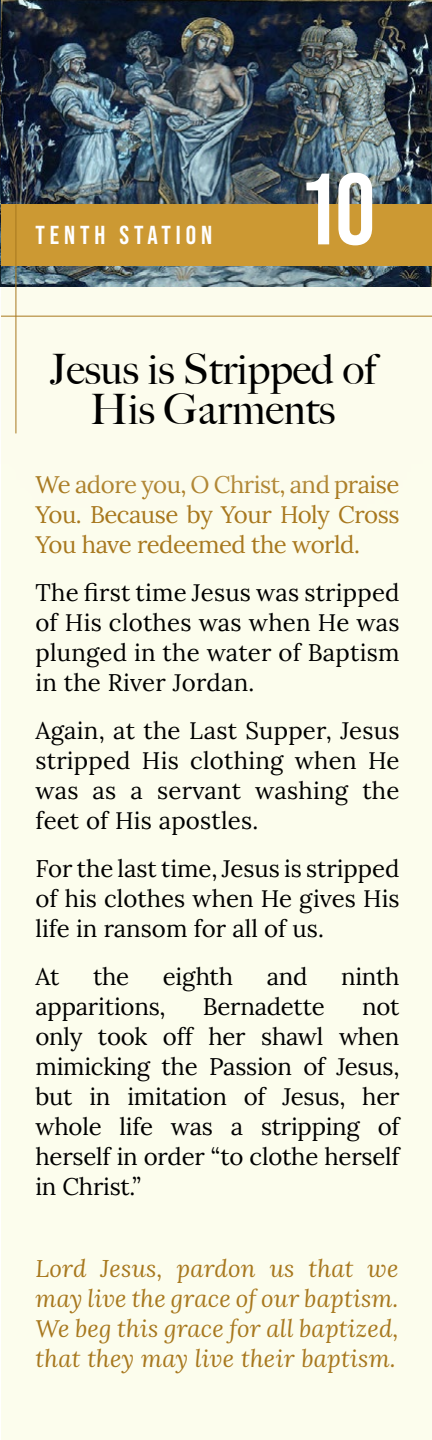
<style>
.page{position:relative;width:432px;height:1440px;background:#fff}
.page>*{position:absolute;margin:0;border:0;box-sizing:border-box;transform-origin:0 0}
.t1{font:700 101px "Bebas Neue Pro";color:#fff}
.t2{font:500 42px/40px "Big Caslon";color:#000;text-align:center}
.t3{font:700 26px "Bebas Neue Pro";letter-spacing:.19em;color:#fff}
.t4{font:24px/30px "Lora";color:#000;text-align:justify}
.t5{font:italic 24px/30px "Lora";letter-spacing:.01em;color:#a8781e;text-align:justify}
.t6{font:24px/30px "Lora";letter-spacing:-.02em;color:#a8781e;text-align:justify}
</style>
<div class="page">
<div style="left:1px;top:0;width:431px;height:1440px;background:#fcfded"></div>
<div style="left:0;top:271px;width:432px;height:240px;background:#fcfced"></div>
<img style="left:0;top:0;width:432px;height:287px">
<div style="left:1px;top:204px;width:431px;height:62px;background:#c93"></div>
<hr style="left:1px;top:316px;width:431px;height:1px;background:#a8781e">
<hr style="left:15px;top:204px;width:1px;height:229px;background:#a8781e">
<p class="t3" style="left:35px;top:220px;width:178px">TENTH STATION</p>
<h1 class="t1" style="left:305px;top:152px;width:72px">10</h1>
<h2 class="t2" style="left:50px;top:348px;width:327px">Jesus is Stripped of<br>His Garments</h2>
<p class="t6" style="left:35px;top:468px;width:366px">We adore you, O Christ, and praise You. Because by Your Holy Cross You have redeemed the world.</p>
<p class="t4" style="left:35px;top:576px;width:366px">The first time Jesus was stripped of His clothes was when He was plunged in the water of Baptism in the River Jordan.</p>
<p class="t4" style="left:35px;top:714px;width:366px">Again, at the Last Supper, Jesus stripped His clothing when He was as a servant washing the feet of His apostles.</p>
<p class="t4" style="left:35px;top:852px;width:366px">For the last time, Jesus is stripped of his clothes when He gives His life in ransom for all of us.</p>
<p class="t4" style="left:35px;top:960px;width:25px">At</p>
<p class="t4" style="left:93px;top:960px;width:38px">the</p>
<p class="t4" style="left:163px;top:960px;width:72px">eighth</p>
<p class="t4" style="left:267px;top:960px;width:42px">and</p>
<p class="t4" style="left:341px;top:960px;width:60px">ninth</p>
<p class="t4" style="left:35px;top:990px;width:132px">apparitions,</p>
<p class="t4" style="left:203px;top:990px;width:124px">Bernadette</p>
<p class="t4" style="left:35px;top:990px;width:366px;text-indent:327px">not only took off her shawl when mimicking the Passion of Jesus, but in imitation of Jesus, her whole life was a stripping of herself in order “to clothe herself in Christ.”</p>
<p class="t5" style="left:35px;top:1253px;width:365px">Lord Jesus, pardon us that we may live the grace of our baptism.<br>We beg this grace for all baptized, that they may live their baptism.</p>
</div>
